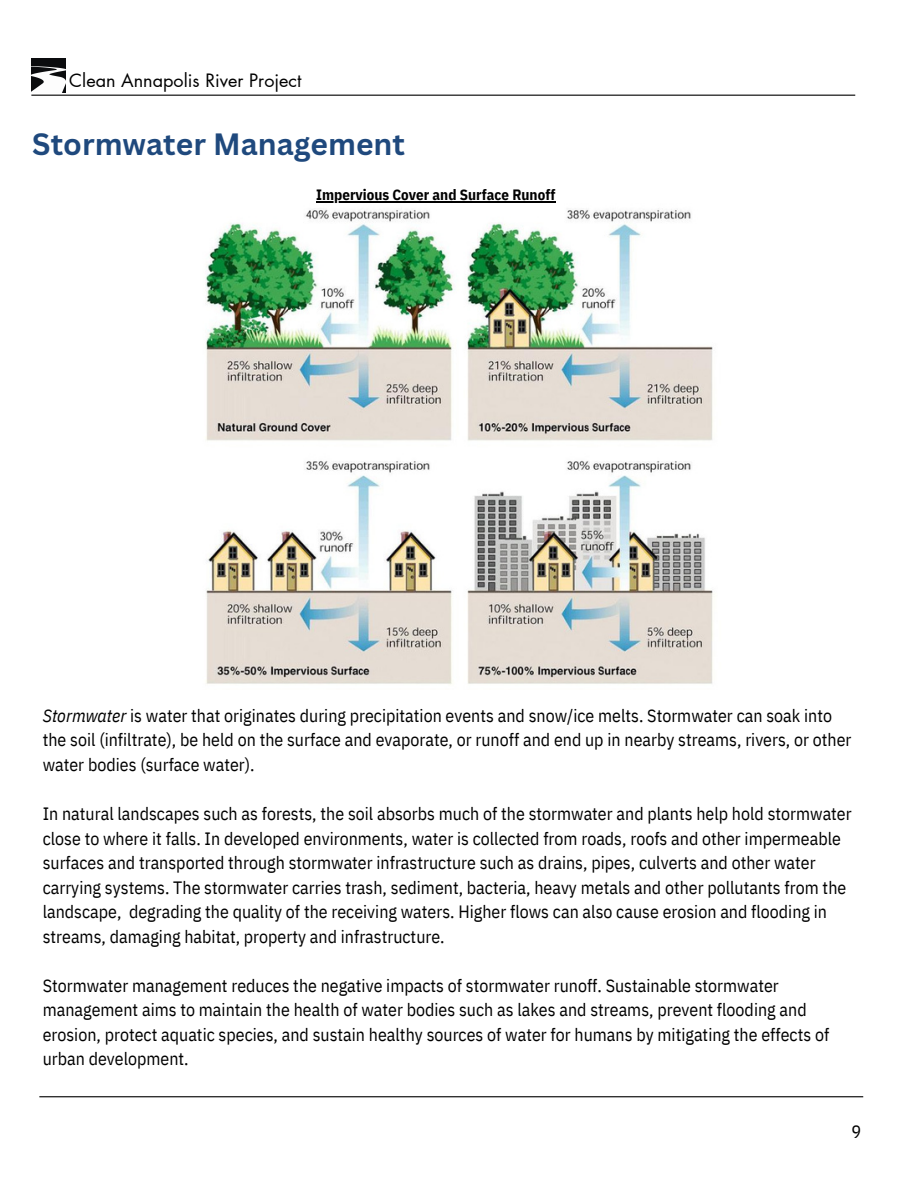
<style>
.page{position:relative;width:918px;height:1188px;background:#fff}
.page>*{position:absolute;margin:0;border:0;box-sizing:border-box;transform-origin:0 0}
.t1{font:700 30px "Canva Sans";color:#1f497d}
.t2{font:18px "Futura LT Pro";color:#000}
.t3{font:18px "IBM Plex Sans Cond";color:#000}
.t4{font:17.85px/24.5px "IBM Plex Sans Cond";color:#000}
.t5{font:700 15px "IBM Plex Sans Cond";color:#000}
.s1{font-style:italic}
</style>
<div class="page">
<img style="left:205px;top:209px;width:508px;height:476px">
<hr style="left:316px;top:202px;width:240px;height:1px;background:#000">
<hr style="left:39px;top:1096px;width:824px;height:1px;background:#000">
<hr style="left:31px;top:95px;width:824px;height:1px;background:#000">
<img style="left:31px;top:58px;width:34px;height:34px">
<p class="t2" style="left:69px;top:72px;width:234px">Clean Annapolis River Project</p>
<p class="t1" style="left:32px;top:123px;width:374px">Stormwater Management</p>
<p class="t5" style="left:316px;top:185px;width:241px">Impervious Cover and Surface Runoff</p>
<p class="t4" style="left:43px;top:703px;width:810px"><span class="s1">Stormwater</span> is water that originates during precipitation events and snow/ice melts. Stormwater can soak into the soil (infiltrate), be held on the surface and evaporate, or runoff and end up in nearby streams, rivers, or other water bodies (surface water).</p>
<p class="t4" style="left:43px;top:801px;width:811px">In natural landscapes such as forests, the soil absorbs much of the stormwater and plants help hold stormwater close to where it falls. In developed environments, water is collected from roads, roofs and other impermeable surfaces and transported through stormwater infrastructure such as drains, pipes, culverts and other water carrying systems. The stormwater carries trash, sediment, bacteria, heavy metals and other pollutants from the landscape, degrading the quality of the receiving waters. Higher flows can also cause erosion and flooding in streams, damaging habitat, property and infrastructure.</p>
<p class="t4" style="left:43px;top:973px;width:788px">Stormwater management reduces the negative impacts of stormwater runoff. Sustainable stormwater management aims to maintain the health of water bodies such as lakes and streams, prevent flooding and erosion, protect aquatic species, and sustain healthy sources of water for humans by mitigating the effects of urban development.</p>
<p class="t3" style="left:852px;top:1119px;width:11px">9</p>
</div>
